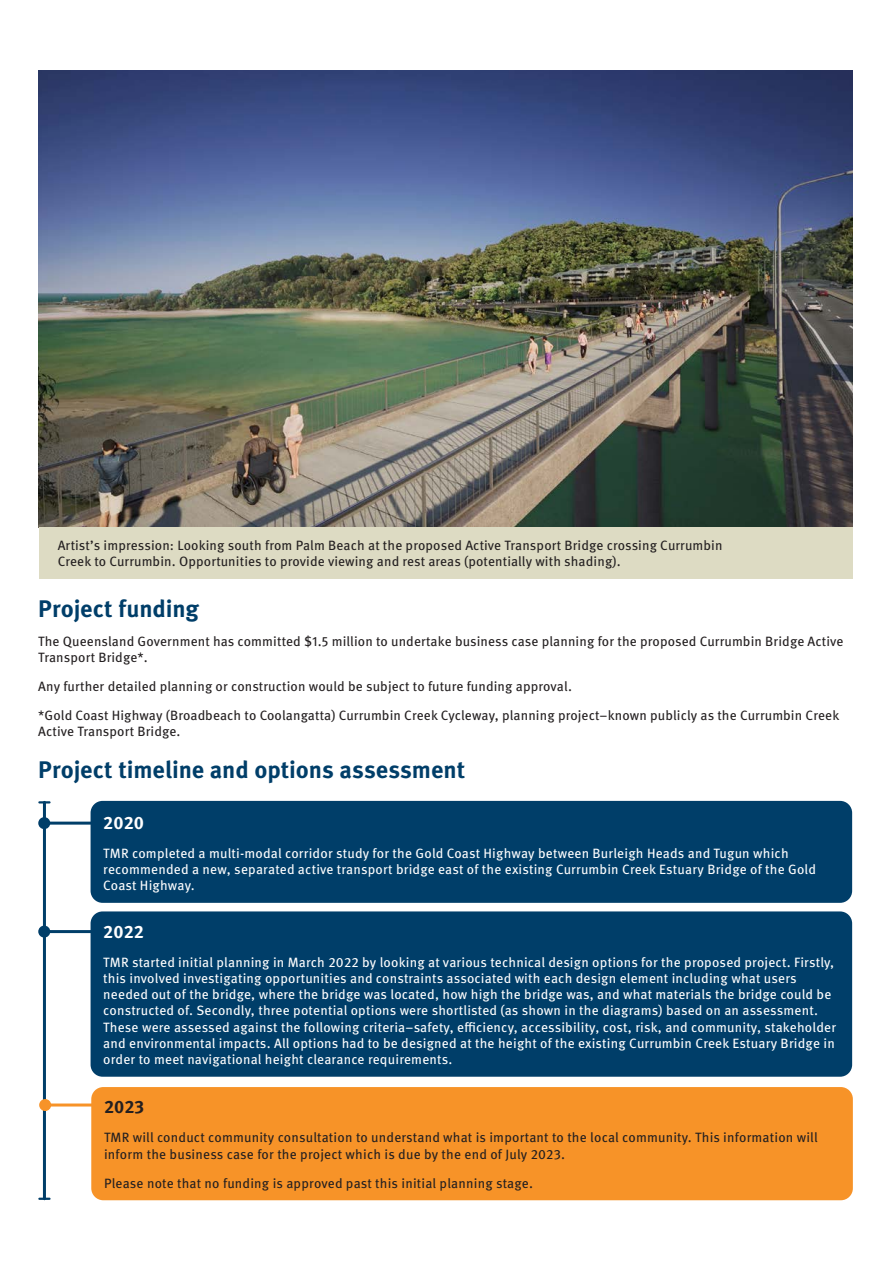
<style>
.page{position:relative;width:893px;height:1263px;background:#fff}
.page>*{position:absolute;margin:0;border:0;box-sizing:border-box;transform-origin:0 0}
.Body_META{font:700 24px "Meta Pro";letter-spacing:-.005em;color:#003e69}
.Heading_3_META{font:700 24px "Meta Pro";letter-spacing:-.005em;color:#003e69}
.t1{font:700 18px "Meta Pro";color:#fff}
.t2{font:700 18px "Meta Pro";color:#231f20}
.Body_META-2{font:13.5px/16.2px "Meta Pro";letter-spacing:.015em;color:#fff}
.Body_META-3{font:13.5px/16.2px "Meta Pro";letter-spacing:.01em;color:#231f20}
</style>
<div class="page">
<hr style="left:43px;top:802px;width:3px;height:397px;background:#003e69">
<svg style="left:39px;top:801px;width:11px;height:2px"></svg>
<svg style="left:39px;top:1197px;width:11px;height:3px"></svg>
<div style="left:91px;top:801px;width:761px;height:102px;background:#003e69;border-radius:12px"></div>
<hr style="left:44px;top:822px;width:55px;height:3px;background:#003e69">
<div style="left:38px;top:817px;width:12px;height:12px;background:#003e69;border-radius:50%"></div>
<div style="left:91px;top:1087px;width:762px;height:113px;background:#f79328;border-radius:12px"></div>
<hr style="left:45px;top:1103px;width:55px;height:3px;background:#f79328">
<div style="left:39px;top:1099px;width:12px;height:12px;background:#f79328;border-radius:50%"></div>
<div style="left:91px;top:911px;width:761px;height:166px;background:#003e69;border-radius:12px"></div>
<hr style="left:44px;top:930px;width:55px;height:3px;background:#003e69">
<div style="left:38px;top:925px;width:12px;height:12px;background:#003e69;border-radius:50%"></div>
<img style="left:38px;top:70px;width:815px;height:457px">
<div style="left:39px;top:527px;width:814px;height:51px;background:#dddbc3"></div>
<p class="Body_META-3" style="left:58px;top:536px;width:666px">Artist’s impression: Looking south from Palm Beach at the proposed Active Transport Bridge crossing Currumbin<br>Creek to Currumbin. Opportunities to provide viewing and rest areas (potentially with shading).</p>
<p class="Heading_3_META" style="left:38px;top:590px;width:162px">Project funding</p>
<p class="Body_META-3" style="left:38px;top:632px;width:807px">The Queensland Government has committed $1.5 million to undertake business case planning for the proposed Currumbin Bridge Active<br>Transport Bridge*.</p>
<p class="Body_META-3" style="left:38px;top:677px;width:535px">Any further detailed planning or construction would be subject to future funding approval.</p>
<p class="Body_META-3" style="left:38px;top:706px;width:802px">*Gold Coast Highway (Broadbeach to Coolangatta) Currumbin Creek Cycleway, planning project–known publicly as the Currumbin Creek<br>Active Transport Bridge.</p>
<p class="Body_META" style="left:38px;top:751px;width:428px">Project timeline and options assessment</p>
<p class="t1" style="left:103px;top:808px;width:42px">2020</p>
<p class="Body_META-2" style="left:103px;top:844px;width:714px">TMR completed a multi-modal corridor study for the Gold Coast Highway between Burleigh Heads and Tugun which recommended a new, separated active transport bridge east of the existing Currumbin Creek Estuary Bridge of the Gold<br>Coast Highway.</p>
<p class="t1" style="left:103px;top:917px;width:42px">2022</p>
<p class="Body_META-2" style="left:103px;top:953px;width:734px">TMR started initial planning in March 2022 by looking at various technical design options for the proposed project. Firstly, this involved investigating opportunities and constraints associated with each design element including what users needed out of the bridge, where the bridge was located, how high the bridge was, and what materials the bridge could be constructed of. Secondly, three potential options were shortlisted (as shown in the diagrams) based on an assessment.<br>These were assessed against the following criteria–safety, efficiency, accessibility, cost, risk, and community, stakeholder and environmental impacts. All options had to be designed at the height of the existing Currumbin Creek Estuary Bridge in order to meet navigational height clearance requirements.</p>
<p class="t2" style="left:104px;top:1093px;width:42px">2023</p>
<p class="Body_META-3" style="left:104px;top:1129px;width:715px">TMR will conduct community consultation to understand what is important to the local community. This information will inform the business case for the project which is due by the end of July 2023.</p>
<p class="Body_META-3" style="left:104px;top:1174px;width:431px">Please note that no funding is approved past this initial planning stage.</p>
</div>
